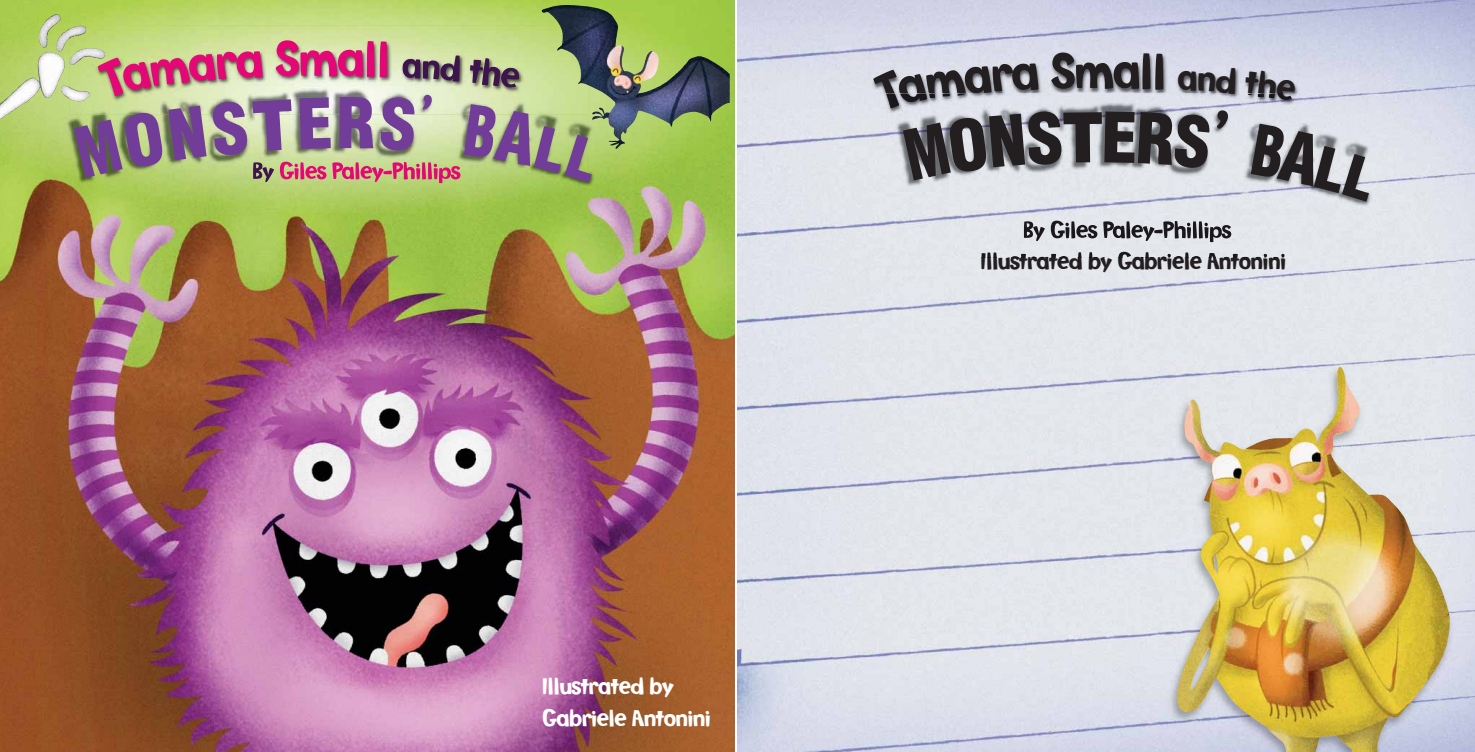
<style>
.page{position:relative;width:1475px;height:752px;background:#fff}
.page>*{position:absolute;margin:0;border:0;box-sizing:border-box;transform-origin:0 0}
.t1{font:68px "Helvetica LTMM 1000 1";color:#723d98}
.t2{font:51px "Roger";color:#231f20}
.t3{font:24px/32.1px "Roger";letter-spacing:-.055em;color:#fff}
.t4{font:24px "Roger";letter-spacing:-.055em;color:#231f20}
</style>
<div class="page">
<img style="left:0;top:215px;width:734px;height:536px">
<img style="left:0;top:0;width:735px;height:215px">
<img style="left:56px;top:29px;width:13px;height:23px">
<img style="left:39px;top:14px;width:22px;height:34px">
<img style="left:69px;top:25px;width:472px;height:27px">
<img style="left:77px;top:48px;width:27px;height:4px">
<img style="left:69px;top:26px;width:17px;height:12px">
<img style="left:0;top:52px;width:711px;height:184px">
<img style="left:0;top:52px;width:65px;height:68px">
<img style="left:253px;top:178px;width:21px;height:4px">
<img style="left:280px;top:162px;width:92px;height:17px">
<img style="left:70px;top:52px;width:27px;height:13px">
<img style="left:97px;top:52px;width:202px;height:34px">
<img style="left:402px;top:55px;width:117px;height:33px">
<img style="left:541px;top:5px;width:188px;height:144px">
<img style="left:737px;top:0;width:737px;height:751px">
<img style="left:845px;top:38px;width:520px;height:56px">
<img style="left:833px;top:94px;width:641px;height:163px">
<img style="left:981px;top:252px;width:87px;height:5px">
<img style="left:1023px;top:220px;width:101px;height:21px">
<img style="left:1089px;top:343px;width:385px;height:408px">
<img style="left:1176px;top:366px;width:273px;height:385px">
<svg style="left:275px;top:40px;width:24px;height:37px"></svg>
<svg style="left:337px;top:41px;width:52px;height:37px;background:#c97289"></svg>
<svg style="left:61px;top:86px;width:270px;height:92px;background:#adb584"></svg>
<svg style="left:380px;top:96px;width:35px;height:55px;background:#afb89e"></svg>
<svg style="left:422px;top:94px;width:10px;height:16px"></svg>
<svg style="left:464px;top:104px;width:137px;height:79px;background:#a0b670"></svg>
<svg style="left:1243px;top:70px;width:52px;height:31px;background:#a2a4b0"></svg>
<svg style="left:872px;top:52px;width:364px;height:128px;background:#b5b8c0"></svg>
<svg style="left:1250px;top:124px;width:128px;height:78px;background:#b9bcc3"></svg>
<h1 class="t1" style="left:336px;top:85px;width:40px">R</h1>
<p class="t3" style="left:541px;top:669px;width:171px">Illustrated by<br>Gabriele Antonini</p>
<h2 class="t2" style="left:1073px;top:41px;width:43px">m</h2>
<p class="t4" style="left:980px;top:247px;width:308px">Illustrated by Gabriele Antonini</p>
</div>
